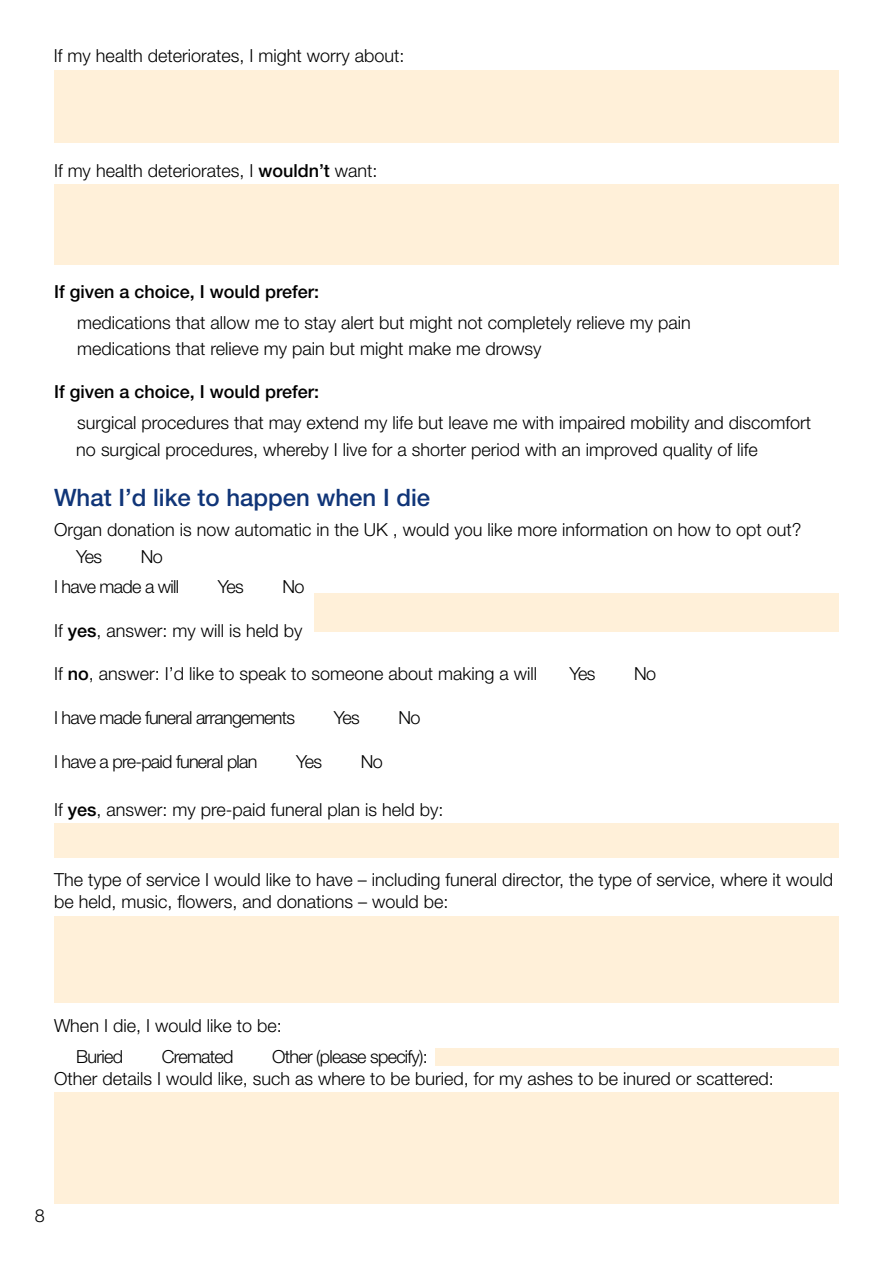
<style>
.page{position:relative;width:893px;height:1263px;background:#fff}
.page>*{position:absolute;margin:0;border:0;box-sizing:border-box;transform-origin:0 0}
.t1{font:500 24px "Helvetica Neue LT Std";color:#103578}
.t2{font:300 18px/26.5px "Helvetica Neue LT Std";color:#000}
.t3{font:300 18px/30.8px "Helvetica Neue LT Std";letter-spacing:-.04em;color:#000}
.t4{font:500 18px "Helvetica Neue LT Std";color:#000}
.s1{font-weight:500}
</style>
<div class="page">
<div style="left:54px;top:70px;width:785px;height:72px;background:#fff0d9"></div>
<div style="left:54px;top:185px;width:785px;height:80px;background:#fff0d9"></div>
<div style="left:54px;top:823px;width:785px;height:35px;background:#fff0d9"></div>
<div style="left:54px;top:916px;width:785px;height:86px;background:#fff0d9"></div>
<div style="left:436px;top:1048px;width:403px;height:17px;background:#fff0d9"></div>
<div style="left:54px;top:1093px;width:785px;height:111px;background:#fff0d9"></div>
<div style="left:315px;top:593px;width:524px;height:38px;background:#fff0d9"></div>
<p class="t2" style="left:54px;top:42px;width:352px">If my health deteriorates, I might worry about:</p>
<p class="t2" style="left:54px;top:157px;width:325px">If my health deteriorates, I <span class="s1">wouldn’t</span> want:</p>
<p class="t4" style="left:54px;top:281px;width:267px">If given a choice, I would prefer:</p>
<p class="t2" style="left:77px;top:309px;width:615px">medications that allow me to stay alert but might not completely relieve my pain medications that relieve my pain but might make me drowsy</p>
<p class="t4" style="left:54px;top:381px;width:267px">If given a choice, I would prefer:</p>
<p class="t2" style="left:76px;top:409px;width:736px">surgical procedures that may extend my life but leave me with impaired mobility and discomfort no surgical procedures, whereby I live for a shorter period with an improved quality of life</p>
<h1 class="t1" style="left:54px;top:483px;width:378px">What I’d like to happen when I die</h1>
<p class="t2" style="left:76px;top:516px;width:727px;text-indent:-22px">Organ donation is now automatic in the UK , would you like more information on how to opt out?<br>Yes</p>
<p class="t3" style="left:54px;top:540px;width:127px;text-indent:87px">No<br>I have made a will</p>
<p class="t2" style="left:218px;top:573px;width:27px">Yes</p>
<p class="t2" style="left:283px;top:573px;width:23px">No</p>
<p class="t2" style="left:54px;top:616px;width:250px">If <span class="s1">yes</span>, answer: my will is held by</p>
<p class="t2" style="left:54px;top:660px;width:485px">If <span class="s1">no</span>, answer: I’d like to speak to someone about making a will</p>
<p class="t2" style="left:569px;top:660px;width:27px">Yes</p>
<p class="t2" style="left:634px;top:660px;width:23px">No</p>
<p class="t3" style="left:54px;top:702px;width:243px">I have made funeral arrangements</p>
<p class="t2" style="left:334px;top:704px;width:27px">Yes</p>
<p class="t2" style="left:398px;top:704px;width:23px">No</p>
<p class="t3" style="left:54px;top:746px;width:205px">I have a pre-paid funeral plan</p>
<p class="t2" style="left:296px;top:748px;width:27px">Yes</p>
<p class="t2" style="left:361px;top:748px;width:23px">No</p>
<p class="t2" style="left:54px;top:795px;width:391px">If <span class="s1">yes</span>, answer: my pre-paid funeral plan is held by:</p>
<p class="t2" style="left:54px;top:869px;width:780px;line-height:21.6px">The type of service I would like to have – including funeral director, the type of service, where it would be held, music, flowers, and donations – would be:</p>
<p class="t2" style="left:76px;top:1010px;width:207px;line-height:30.8px;text-indent:-22px">When I die, I would like to be:<br>Buried</p>
<p class="t2" style="left:54px;top:1045px;width:721px;line-height:21.6px;text-indent:218px">Other (please specify):<br>Other details I would like, such as where to be buried, for my ashes to be inured or scattered:</p>
<p class="t3" style="left:162px;top:1041px;width:73px">Cremated</p>
<p class="t2" style="left:35px;top:1202px;width:12px">8</p>
</div>
